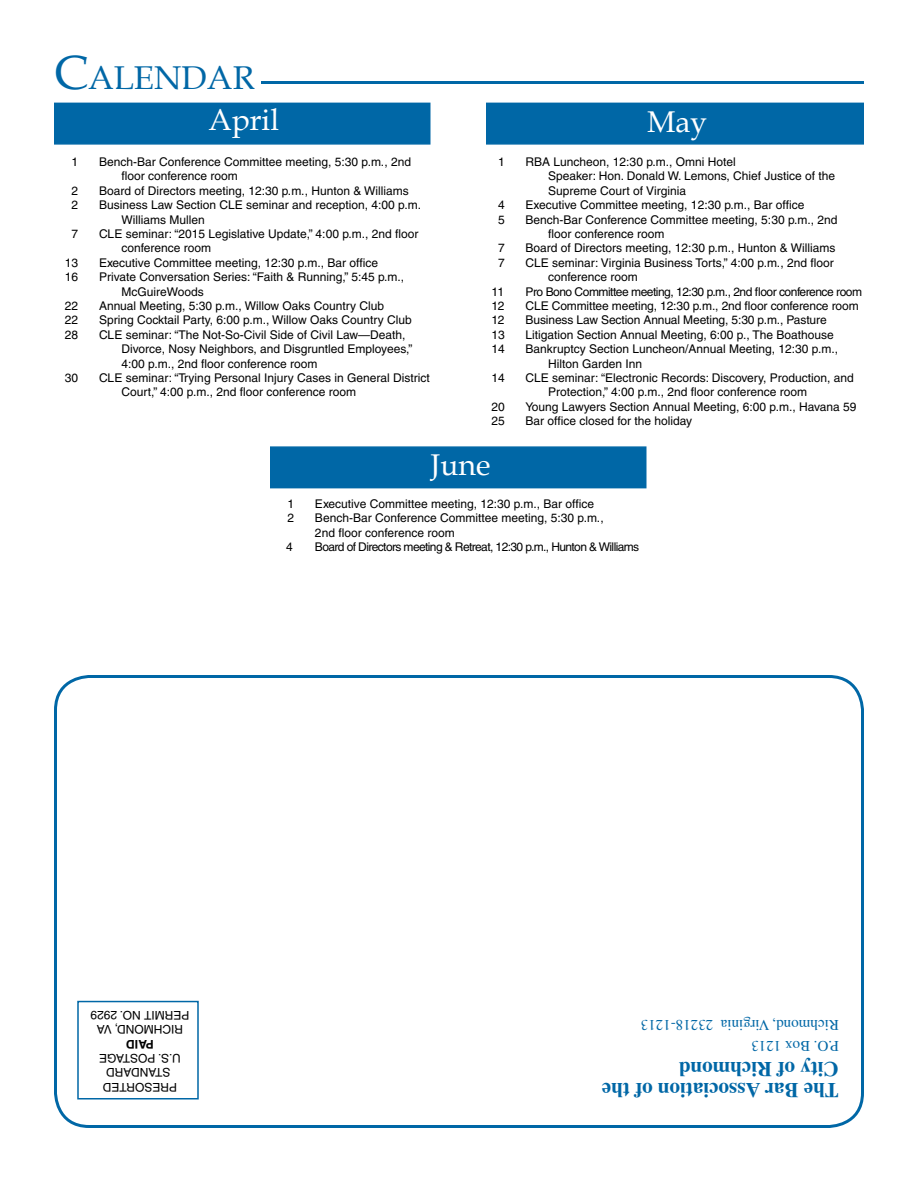
<style>
.page{position:relative;width:918px;height:1188px;background:#fff}
.page>*{position:absolute;margin:0;border:0;box-sizing:border-box;transform-origin:0 0}
.t1{font:33px "Book Antiqua";color:#0067a6}
.t2{font:30px "Book Antiqua";color:#fff}
.t3{font:700 21px/21px "Times";color:#0067a6}
.t4{font:15px/21px "Times";color:#0067a6}
.t5{font:12px/14.4px "Helvetica";color:#000}
.t6{font:12px "Helvetica";letter-spacing:-.05em;color:#000}
.t7{font:12px "Helvetica";letter-spacing:-.04em;color:#000}
.t8{font:700 12px "Helvetica";color:#000}
.s1{font-size:48px}
</style>
<div class="page">
<div style="left:270px;top:446px;width:376px;height:42px;background:#0067a6;border:2px solid #0067a6"></div>
<div style="left:486px;top:103px;width:378px;height:42px;background:#0067a6;border:2px solid #0067a6"></div>
<div style="left:54px;top:103px;width:376px;height:42px;background:#0067a6;border:2px solid #0067a6"></div>
<div style="left:54px;top:675px;width:810px;height:453px;border:3px solid #0067a6;border-radius:34px"></div>
<hr style="left:261px;top:81px;width:603px;height:3px;background:#0067a6">
<div style="left:77px;top:1001px;width:122px;height:99px;border:2px solid #0067a6"></div>
<h1 class="t1" style="left:54px;top:55px;width:202px"><span class="s1">C</span>ALENDAR</h1>
<h2 class="t2" style="left:208px;top:99px;width:72px">April</h2>
<p class="t5" style="left:71px;top:154px;width:8px">1</p>
<p class="t5" style="left:122px;top:154px;width:291px;text-indent:-22px">Bench-Bar Conference Committee meeting, 5:30 p.m., 2nd floor conference room</p>
<p class="t5" style="left:71px;top:183px;width:8px">2</p>
<p class="t5" style="left:99px;top:183px;width:311px">Board of Directors meeting, 12:30 p.m., Hunton &amp; Williams</p>
<p class="t5" style="left:71px;top:198px;width:8px">2</p>
<p class="t5" style="left:122px;top:198px;width:301px;text-indent:-22px">Business Law Section CLE seminar and reception, 4:00 p.m.<br>Williams Mullen</p>
<p class="t5" style="left:71px;top:226px;width:8px">7</p>
<p class="t5" style="left:122px;top:226px;width:299px;text-indent:-22px">CLE seminar: “2015 Legislative Update,” 4:00 p.m., 2nd floor conference room</p>
<p class="t5" style="left:65px;top:255px;width:15px">13</p>
<p class="t5" style="left:99px;top:255px;width:281px">Executive Committee meeting, 12:30 p.m., Bar office</p>
<p class="t5" style="left:65px;top:270px;width:15px">16</p>
<p class="t5" style="left:122px;top:270px;width:284px;text-indent:-22px">Private Conversation Series: “Faith &amp; Running,” 5:45 p.m.,<br>McGuireWoods</p>
<p class="t5" style="left:65px;top:298px;width:15px">22</p>
<p class="t5" style="left:99px;top:298px;width:287px">Annual Meeting, 5:30 p.m., Willow Oaks Country Club</p>
<p class="t5" style="left:65px;top:313px;width:15px">22</p>
<p class="t5" style="left:99px;top:313px;width:314px">Spring Cocktail Party, 6:00 p.m., Willow Oaks Country Club</p>
<p class="t5" style="left:65px;top:327px;width:15px">28</p>
<p class="t5" style="left:122px;top:327px;width:292px;text-indent:-22px">CLE seminar: “The Not-So-Civil Side of Civil Law—Death,<br>Divorce, Nosy Neighbors, and Disgruntled Employees,”<br>4:00 p.m., 2nd floor conference room</p>
<p class="t5" style="left:65px;top:370px;width:15px">30</p>
<p class="t5" style="left:122px;top:370px;width:310px;text-indent:-22px">CLE seminar: “Trying Personal Injury Cases in General District<br>Court,” 4:00 p.m., 2nd floor conference room</p>
<h2 class="t2" style="left:647px;top:101px;width:62px">May</h2>
<p class="t5" style="left:498px;top:154px;width:8px">1</p>
<p class="t5" style="left:548px;top:154px;width:289px;text-indent:-22px">RBA Luncheon, 12:30 p.m., Omni Hotel<br>Speaker: Hon. Donald W. Lemons, Chief Justice of the<br>Supreme Court of Virginia</p>
<p class="t5" style="left:498px;top:198px;width:8px">4</p>
<p class="t5" style="left:526px;top:198px;width:281px">Executive Committee meeting, 12:30 p.m., Bar office</p>
<p class="t5" style="left:498px;top:212px;width:8px">5</p>
<p class="t5" style="left:548px;top:212px;width:291px;text-indent:-22px">Bench-Bar Conference Committee meeting, 5:30 p.m., 2nd floor conference room</p>
<p class="t5" style="left:498px;top:241px;width:8px">7</p>
<p class="t5" style="left:526px;top:241px;width:311px">Board of Directors meeting, 12:30 p.m., Hunton &amp; Williams</p>
<p class="t5" style="left:498px;top:255px;width:8px">7</p>
<p class="t5" style="left:548px;top:255px;width:287px;text-indent:-22px">CLE seminar: Virginia Business Torts,” 4:00 p.m., 2nd floor conference room</p>
<p class="t5" style="left:491px;top:284px;width:14px">11</p>
<p class="t7" style="left:526px;top:284px;width:338px">Pro Bono Committee meeting, 12:30 p.m., 2nd floor conference room</p>
<p class="t5" style="left:491px;top:298px;width:15px">12</p>
<p class="t5" style="left:526px;top:298px;width:335px">CLE Committee meeting, 12:30 p.m., 2nd floor conference room</p>
<p class="t5" style="left:491px;top:313px;width:15px">12</p>
<p class="t5" style="left:526px;top:313px;width:303px">Business Law Section Annual Meeting, 5:30 p.m., Pasture</p>
<p class="t5" style="left:491px;top:327px;width:15px">13</p>
<p class="t5" style="left:526px;top:327px;width:310px">Litigation Section Annual Meeting, 6:00 p., The Boathouse</p>
<p class="t5" style="left:491px;top:342px;width:15px">14</p>
<p class="t5" style="left:548px;top:342px;width:291px;text-indent:-22px">Bankruptcy Section Luncheon/Annual Meeting, 12:30 p.m.,<br>Hilton Garden Inn</p>
<p class="t5" style="left:491px;top:370px;width:15px">14</p>
<p class="t5" style="left:548px;top:370px;width:307px;text-indent:-22px">CLE seminar: “Electronic Records: Discovery, Production, and<br>Protection,” 4:00 p.m., 2nd floor conference room</p>
<p class="t5" style="left:491px;top:399px;width:15px">20</p>
<p class="t5" style="left:526px;top:399px;width:332px">Young Lawyers Section Annual Meeting, 6:00 p.m., Havana 59</p>
<p class="t5" style="left:491px;top:414px;width:15px">25</p>
<p class="t5" style="left:526px;top:414px;width:168px">Bar office closed for the holiday</p>
<h2 class="t2" style="left:431px;top:444px;width:61px">June</h2>
<p class="t5" style="left:287px;top:496px;width:8px">1</p>
<p class="t5" style="left:315px;top:496px;width:281px">Executive Committee meeting, 12:30 p.m., Bar office</p>
<p class="t5" style="left:287px;top:511px;width:8px">2</p>
<p class="t5" style="left:315px;top:511px;width:290px">Bench-Bar Conference Committee meeting, 5:30 p.m.,<br>2nd floor conference room</p>
<p class="t5" style="left:286px;top:540px;width:8px">4</p>
<p class="t6" style="left:315px;top:540px;width:326px">Board of Directors meeting &amp; Retreat, 12:30 p.m., Hunton &amp; Williams</p>
<p class="t5" style="left:189px;top:1037px;width:100px;text-align:center;rotate:-180deg">RICHMOND, VA<br>PERMIT NO. 2929</p>
<p class="t8" style="left:154px;top:1051px;width:29px;rotate:-180deg">PAID</p>
<p class="t5" style="left:181px;top:1094px;width:83px;text-align:center;rotate:-180deg">PRESORTED<br>STANDARD<br>U.S. POSTAGE</p>
<p class="t4" style="left:839px;top:1057px;width:200px;rotate:-180deg">P.O. Box 1213<br>Richmond, Virginia 23218-1213</p>
<h3 class="t3" style="left:839px;top:1101px;width:238px;rotate:-180deg">The Bar Association of the<br>City of Richmond</h3>
</div>
